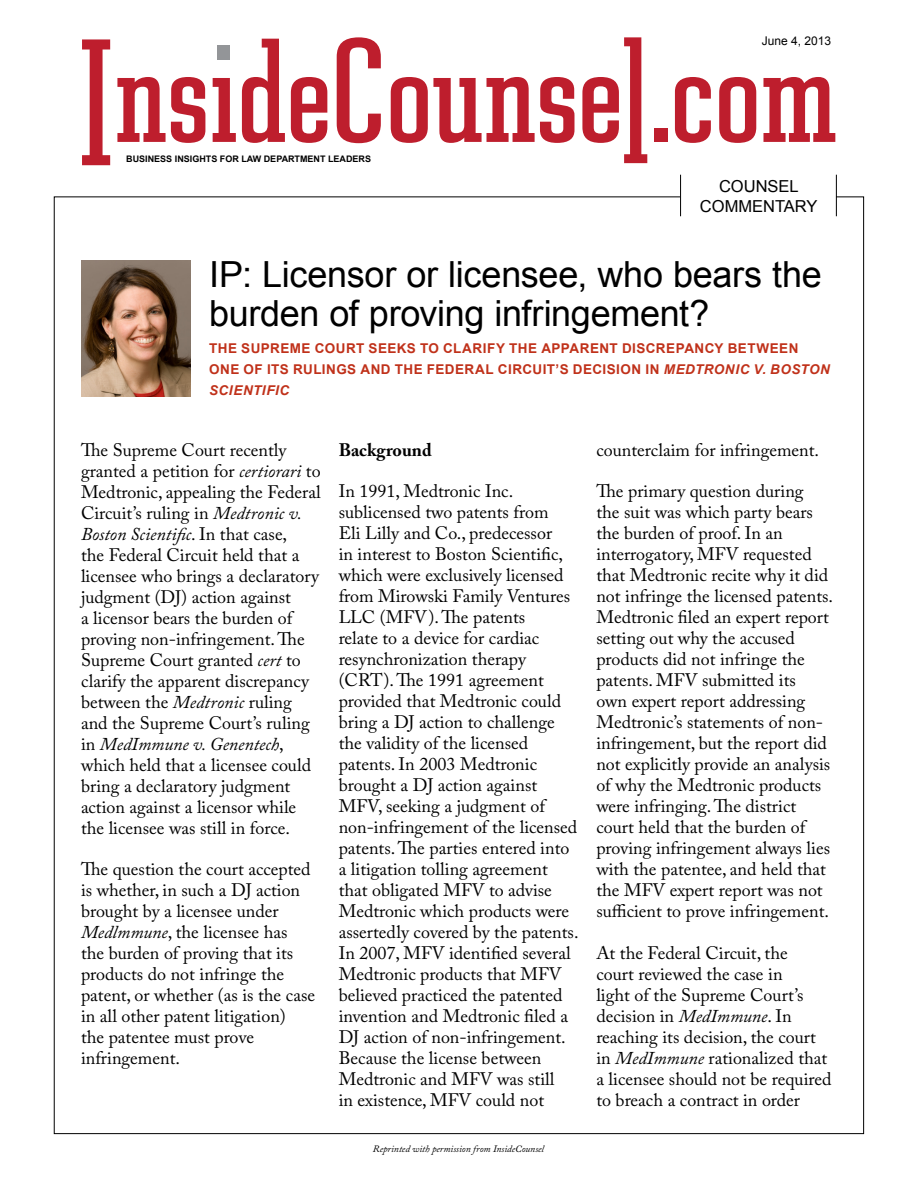
<style>
.page{position:relative;width:918px;height:1188px;background:#fff}
.page>*{position:absolute;margin:0;border:0;box-sizing:border-box;transform-origin:0 0}
.dept_hed{font:36px/39px "Arial";letter-spacing:-.01em;color:#000}
.Paragraph_Style_1{font:18px/21px "Adobe Caslon Pro";color:#000}
.Paragraph_Style_1-2{font:700 18px "Adobe Caslon Pro";color:#000}
.t1{font:16.5px "Arial";color:#000}
.dept_deck{font:700 13.5px/21px "Arial";letter-spacing:.035em;color:#c0311a}
.t2{font:12px "Arial";color:#000}
.t3{font:italic 9.75px "Adobe Caslon Pro";color:#000}
.t4{font:700 9px "Arial";color:#000}
.s1{font-style:italic}
</style>
<div class="page">
<svg style="left:82px;top:39px;width:28px;height:126px"></svg>
<svg style="left:117px;top:77px;width:88px;height:66px"></svg>
<svg style="left:213px;top:78px;width:23px;height:64px"></svg>
<svg style="left:242px;top:39px;width:43px;height:104px"></svg>
<svg style="left:291px;top:77px;width:36px;height:66px"></svg>
<svg style="left:337px;top:37px;width:44px;height:106px"></svg>
<svg style="left:391px;top:77px;width:183px;height:66px"></svg>
<svg style="left:582px;top:37px;width:65px;height:126px"></svg>
<div style="left:654px;top:128px;width:13px;height:14px;background:#be1e2d"></div>
<svg style="left:675px;top:77px;width:36px;height:66px"></svg>
<svg style="left:719px;top:77px;width:37px;height:66px"></svg>
<svg style="left:763px;top:77px;width:72px;height:65px"></svg>
<div style="left:217px;top:45px;width:13px;height:15px;background:#939598"></div>
<hr style="left:836px;top:175px;width:1px;height:41px;background:#000">
<hr style="left:680px;top:175px;width:1px;height:41px;background:#000">
<img style="left:81px;top:260px;width:110px;height:136px">
<p class="t4" style="left:126px;top:153px;width:246px">BUSINESS INSIGHTS FOR LAW DEPARTMENT LEADERS</p>
<p class="t2" style="left:762px;top:33px;width:71px">June 4, 2013</p>
<p class="t1" style="left:719px;top:176px;width:81px">COUNSEL</p>
<p class="t1" style="left:700px;top:196px;width:119px">COMMENTARY</p>
<p class="dept_hed" style="left:209px;top:255px;width:614px">IP: Licensor or licensee, who bears the burden of proving infringement?</p>
<p class="dept_deck" style="left:209px;top:339px;width:622px">THE SUPREME COURT SEEKS TO CLARIFY THE APPARENT DISCREPANCY BETWEEN<br>ONE OF ITS RULINGS AND THE FEDERAL CIRCUIT’S DECISION IN <span class="s1">MEDTRONIC V. BOSTON<br>SCIENTIFIC</span></p>
<p class="Paragraph_Style_1" style="left:81px;top:440px;width:241px">The Supreme Court recently granted a petition for <span class="s1">certiorari</span> to<br>Medtronic, appealing the Federal<br>Circuit’s ruling in <span class="s1">Medtronic v.<br>Boston Scientific</span>. In that case,<br>the Federal Circuit held that a licensee who brings a declaratory judgment (DJ) action against<br>a licensor bears the burden of proving non-infringement. The<br>Supreme Court granted <span class="s1">cert</span> to clarify the apparent discrepancy between the <span class="s1">Medtronic</span> ruling and the Supreme Court’s ruling in <span class="s1">MedImmune v. Genentech</span>, which held that a licensee could bring a declaratory judgment action against a licensor while the licensee was still in force.</p>
<p class="Paragraph_Style_1" style="left:81px;top:859px;width:236px">The question the court accepted is whether, in such a DJ action brought by a licensee under<br><span class="s1">Medlmmune</span>, the licensee has the burden of proving that its products do not infringe the patent, or whether (as is the case in all other patent litigation)<br>the patentee must prove infringement.</p>
<p class="Paragraph_Style_1-2" style="left:339px;top:439px;width:95px">Background</p>
<p class="Paragraph_Style_1" style="left:339px;top:481px;width:241px">In 1991, Medtronic Inc. sublicensed two patents from<br>Eli Lilly and Co., predecessor<br>in interest to Boston Scientific, which were exclusively licensed from Mirowski Family Ventures<br>LLC (MFV). The patents<br>relate to a device for cardiac resynchronization therapy (CRT). The 1991 agreement provided that Medtronic could bring a DJ action to challenge the validity of the licensed patents. In 2003 Medtronic brought a DJ action against<br>MFV, seeking a judgment of non-infringement of the licensed patents. The parties entered into a litigation tolling agreement that obligated MFV to advise<br>Medtronic which products were assertedly covered by the patents.<br>In 2007, MFV identified several<br>Medtronic products that MFV believed practiced the patented invention and Medtronic filed a<br>DJ action of non-infringement.<br>Because the license between<br>Medtronic and MFV was still<br>in existence, MFV could not</p>
<p class="t3" style="left:373px;top:1142px;width:173px">Reprinted with permission from InsideCounsel</p>
<p class="Paragraph_Style_1" style="left:596px;top:440px;width:224px">counterclaim for infringement.</p>
<p class="Paragraph_Style_1" style="left:596px;top:481px;width:238px">The primary question during<br>the suit was which party bears the burden of proof. In an interrogatory, MFV requested that Medtronic recite why it did not infringe the licensed patents.<br>Medtronic filed an expert report setting out why the accused products did not infringe the patents. MFV submitted its<br>own expert report addressing<br>Medtronic’s statements of non&shy;infringement, but the report did not explicitly provide an analysis of why the Medtronic products were infringing. The district court held that the burden of proving infringement always lies with the patentee, and held that the MFV expert report was not sufficient to prove infringement.</p>
<p class="Paragraph_Style_1" style="left:596px;top:942px;width:237px">At the Federal Circuit, the<br>court reviewed the case in<br>light of the Supreme Court’s decision in <span class="s1">MedImmune</span>. In reaching its decision, the court in <span class="s1">MedImmune</span> rationalized that a licensee should not be required to breach a contract in order</p>
</div>
